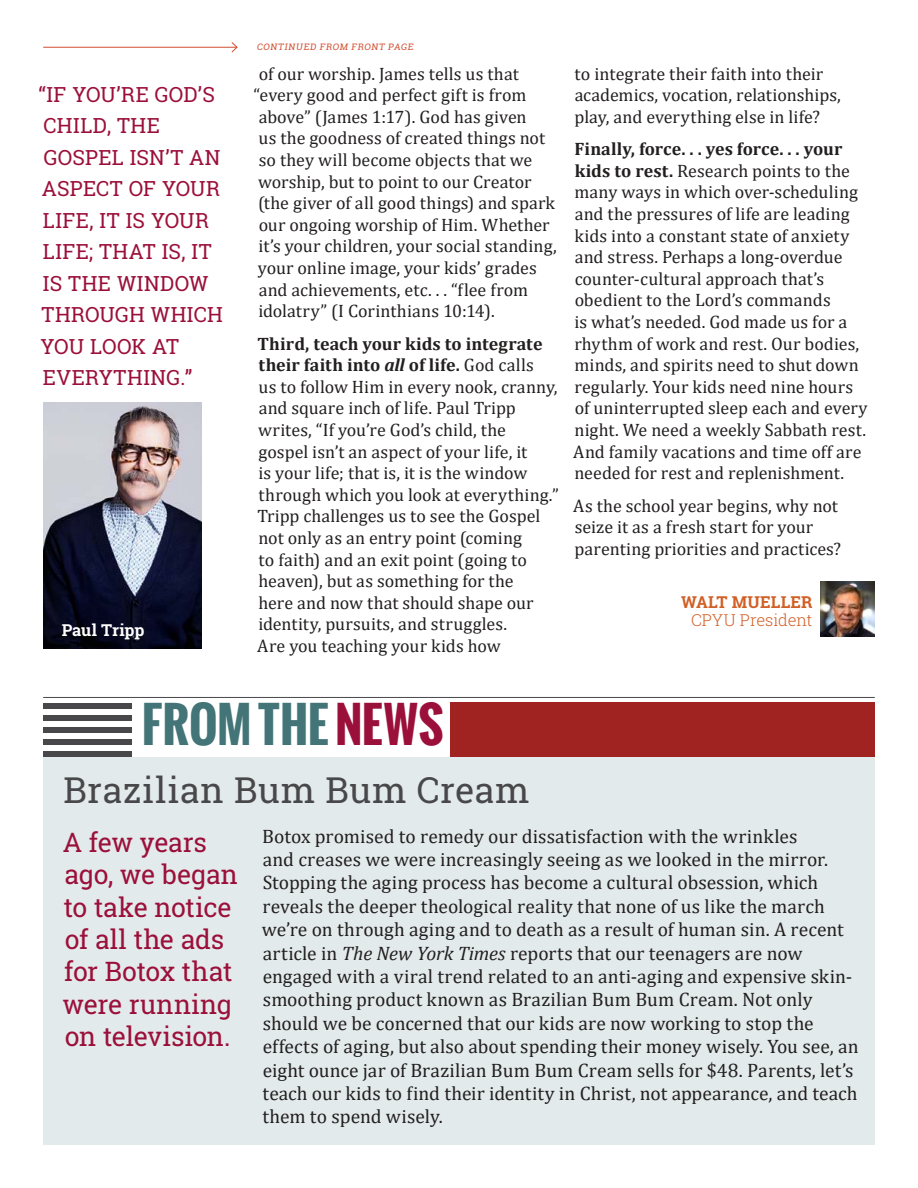
<style>
.page{position:relative;width:918px;height:1188px;background:#fff}
.page>*{position:absolute;margin:0;border:0;box-sizing:border-box;transform-origin:0 0}
.t1{font:700 48px "Oswald";color:#437477}
.t2{font:36px "Roboto Slab";letter-spacing:.015em;color:#48484a}
.t3{font:27px/32.4px "Roboto Slab";letter-spacing:-.01em;color:#9b103a}
.t4{font:21px/31.5px "Roboto Slab";letter-spacing:.015em;color:#9b103a}
.t5{font:19.5px/23.4px "Cambria";letter-spacing:.005em;color:#221f1f}
.t6{font:18px/21.6px "Cambria";color:#221f1f}
.t7{font:300 16.5px "Roboto Slab";letter-spacing:-.005em;color:#d15f26}
.t8{font:700 16.5px "Roboto Slab";letter-spacing:.01em;color:#d15f26}
.t9{font:700 16.5px "Roboto Slab";letter-spacing:-.005em;color:#fff}
.t10{font:9px "Roboto Slab";color:#d24f30}
.s1{font-weight:700}
.s2{font-weight:700;font-style:italic}
.s3{color:#9b103a}
.s4{font-style:italic}
</style>
<div class="page">
<hr style="left:43px;top:47px;width:194px;height:1px;background:#d24f30">
<svg style="left:231px;top:42px;width:7px;height:11px"></svg>
<img style="left:821px;top:582px;width:54px;height:54px">
<hr style="left:43px;top:697px;width:832px;height:1px;background:#48484a">
<div style="left:43px;top:703px;width:832px;height:442px;background:#e3eaeb"></div>
<div style="left:450px;top:703px;width:425px;height:54px;background:#a02221"></div>
<div style="left:43px;top:703px;width:407px;height:54px;background:#fff"></div>
<div style="left:43px;top:751px;width:88px;height:6px;background:#48484a"></div>
<div style="left:43px;top:739px;width:88px;height:6px;background:#48484a"></div>
<div style="left:43px;top:727px;width:88px;height:6px;background:#48484a"></div>
<div style="left:43px;top:715px;width:88px;height:6px;background:#48484a"></div>
<div style="left:43px;top:703px;width:88px;height:5px;background:#48484a"></div>
<img style="left:44px;top:402px;width:158px;height:247px">
<p class="t4" style="left:38px;top:80px;width:186px">“IF YOU’RE GOD’S<br>CHILD, THE<br>GOSPEL ISN’T AN<br>ASPECT OF YOUR<br>LIFE, IT IS YOUR<br>LIFE; THAT IS, IT<br>IS THE WINDOW<br>THROUGH WHICH<br>YOU LOOK AT<br>EVERYTHING.”</p>
<p class="t9" style="left:62px;top:623px;width:84px">Paul Tripp</p>
<p class="t10" style="left:257px;top:43px;width:159px">CONTINUED FROM FRONT PAGE</p>
<p class="t6" style="left:259px;top:64px;width:262px">of our worship. James tells us that</p>
<p class="t6" style="left:253px;top:86px;width:275px">“every good and perfect gift is from</p>
<p class="t6" style="left:259px;top:107px;width:269px">above” (James 1:17). God has given</p>
<p class="t6" style="left:259px;top:129px;width:288px">us the goodness of created things not</p>
<p class="t6" style="left:259px;top:150px;width:275px">so they will become objects that we</p>
<p class="t6" style="left:258px;top:172px;width:275px">worship, but to point to our Creator</p>
<p class="t6" style="left:258px;top:194px;width:298px">(the giver of all good things) and spark</p>
<p class="t6" style="left:259px;top:215px;width:292px">our ongoing worship of Him. Whether</p>
<p class="t6" style="left:258px;top:237px;width:300px">it’s your children, your social standing,</p>
<p class="t6" style="left:258px;top:258px;width:280px">your online image, your kids’ grades</p>
<p class="t6" style="left:259px;top:279px;width:271px">and achievements, etc. . . “flee from</p>
<p class="t6" style="left:258px;top:302px;width:238px">idolatry” (I Corinthians 10:14).</p>
<p class="t6" style="left:257px;top:334px;width:303px"><span class="s1">Third, teach your kids to integrate their faith into</span> <span class="s2">all</span> <span class="s1">of life.</span> God calls<br>us to follow Him in every nook, cranny, and square inch of life. Paul Tripp writes, “If you’re God’s child, the gospel isn’t an aspect of your life, it<br>is your life; that is, it is the window through which you look at everything.” Tripp challenges us to see the Gospel not only as an entry point (coming<br>to faith) and an exit point (going to heaven), but as something for the<br>here and now that should shape our identity, pursuits, and struggles.<br>Are you teaching your kids how</p>
<p class="t6" style="left:575px;top:64px;width:268px">to integrate their faith into their academics, vocation, relationships, play, and everything else in life?</p>
<p class="t6" style="left:573px;top:140px;width:296px"><span class="s1">Finally, force. . . yes force. . . your kids to rest.</span> Research points to the many ways in which over-scheduling and the pressures of life are leading kids into a constant state of anxiety and stress. Perhaps a long-overdue counter-cultural approach that’s obedient to the Lord’s commands<br>is what’s needed. God made us for a rhythm of work and rest. Our bodies, minds, and spirits need to shut down regularly. Your kids need nine hours of uninterrupted sleep each and every night. We need a weekly Sabbath rest.<br>And family vacations and time off are needed for rest and replenishment.</p>
<p class="t6" style="left:573px;top:496px;width:269px">As the school year begins, why not seize it as a fresh start for your parenting priorities and practices?</p>
<p class="t8" style="left:681px;top:595px;width:133px">WALT MUELLER</p>
<p class="t7" style="left:691px;top:611px;width:123px">CPYU President</p>
<h1 class="t1" style="left:142px;top:702px;width:303px">FROM THE<span class="s3">NEWS</span></h1>
<h2 class="t2" style="left:64px;top:775px;width:467px">Brazilian Bum Bum Cream</h2>
<h3 class="t3" style="left:63px;top:828px;width:177px">A few years ago, we began to take notice of all the ads for Botox that were running on television.</h3>
<p class="t5" style="left:262px;top:826px;width:598px">Botox promised to remedy our dissatisfaction with the wrinkles<br>and creases we were increasingly seeing as we looked in the mirror.<br>Stopping the aging process has become a cultural obsession, which reveals the deeper theological reality that none of us like the march we’re on through aging and to death as a result of human sin. A recent article in <span class="s4">The New York Times</span> reports that our teenagers are now engaged with a viral trend related to an anti-aging and expensive skin&shy;smoothing product known as Brazilian Bum Bum Cream. Not only should we be concerned that our kids are now working to stop the effects of aging, but also about spending their money wisely. You see, an eight ounce jar of Brazilian Bum Bum Cream sells for $48. Parents, let’s teach our kids to find their identity in Christ, not appearance, and teach them to spend wisely.</p>
</div>
